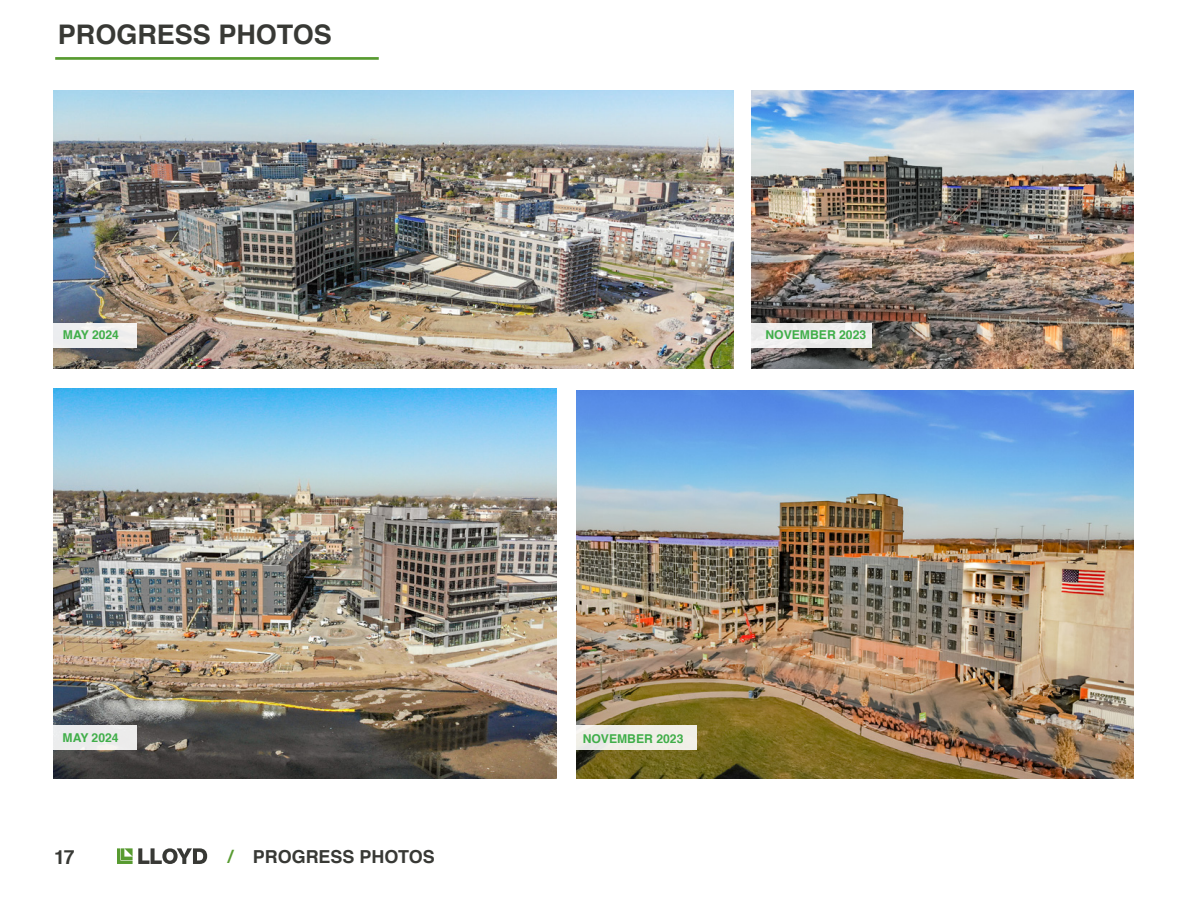
<style>
.page{position:relative;width:1188px;height:918px;background:#fff}
.page>*{position:absolute;margin:0;border:0;box-sizing:border-box;transform-origin:0 0}
.t1{font:700 27px "Helvetica";color:#383935}
.t2{font:700 19.5px "Helvetica";color:#383935}
.t3{font:700 17.85px "Helvetica";color:#383935}
.t4{font:700 12.15px "Helvetica";color:#40ae49}
.s1{font-size:18px;color:#589b31}
</style>
<div class="page">
<svg style="left:117px;top:848px;width:90px;height:16px"></svg>
<hr style="left:55px;top:57px;width:324px;height:3px;background:#589b31">
<img style="left:53px;top:90px;width:681px;height:279px">
<img style="left:752px;top:90px;width:381px;height:279px">
<img style="left:53px;top:389px;width:503px;height:390px">
<img style="left:576px;top:390px;width:557px;height:389px">
<div style="left:53px;top:323px;width:84px;height:24px;background:#ecedee"></div>
<div style="left:53px;top:726px;width:84px;height:24px;background:#ececec"></div>
<div style="left:752px;top:323px;width:120px;height:24px;background:#eeeded"></div>
<div style="left:576px;top:726px;width:120px;height:24px;background:#f0efe7"></div>
<p class="t1" style="left:58px;top:13px;width:276px">PROGRESS PHOTOS</p>
<p class="t4" style="left:63px;top:325px;width:58px">MAY 2024</p>
<p class="t4" style="left:765px;top:325px;width:102px">NOVEMBER 2023</p>
<p class="t4" style="left:63px;top:728px;width:58px">MAY 2024</p>
<p class="t2" style="left:54px;top:841px;width:22px">17</p>
<p class="t3" style="left:228px;top:842px;width:208px"><span class="s1">/</span> PROGRESS PHOTOS</p>
<p class="t4" style="left:583px;top:729px;width:102px">NOVEMBER 2023</p>
</div>
